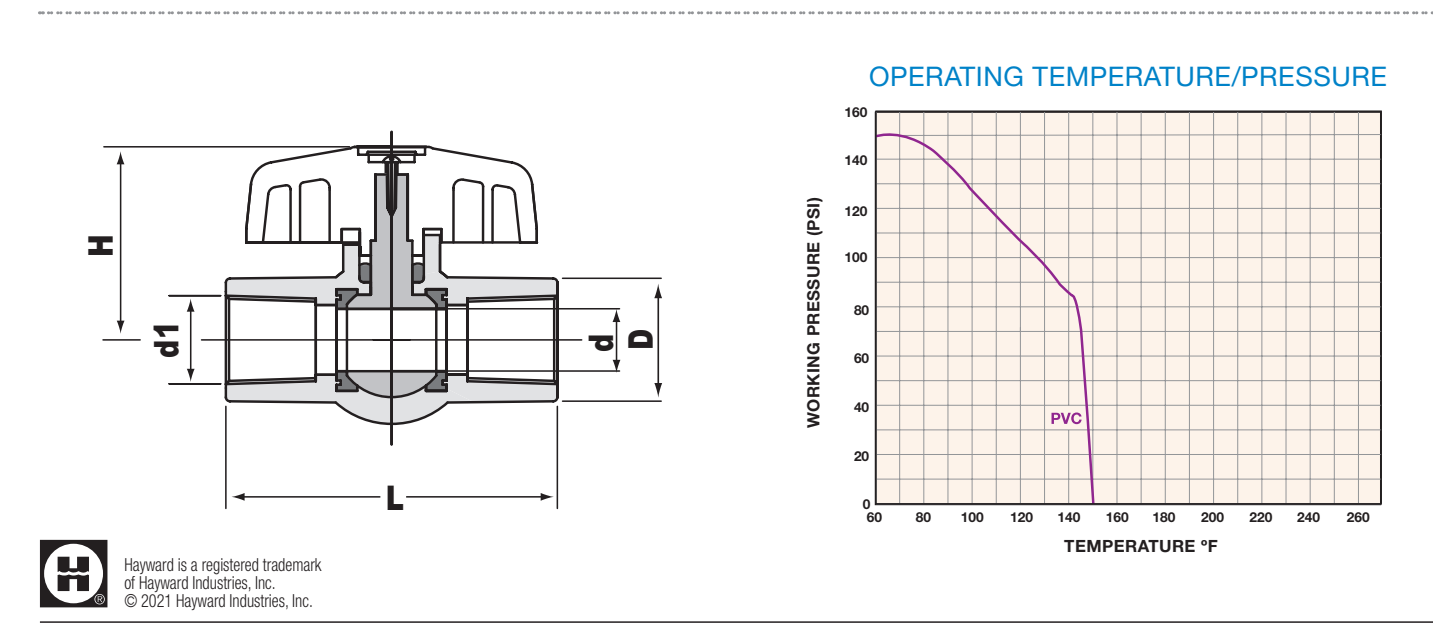
<style>
.page{position:relative;width:1433px;height:624px;background:#fff}
.page>*{position:absolute;margin:0;border:0;box-sizing:border-box;transform-origin:0 0}
.t1{font:900 33.9px/39.6px "Arial";color:#231f20;scale:.8 1}
.t2{font:27px "Helvetica Neue LT Std";letter-spacing:.02em;color:#0082c8}
.t3{font:300 condensed 18px/18px "Helvetica Neue LT Std";color:#231f20;scale:.9 1}
.t4{font:700 16.8px "Helvetica Neue LT Std";letter-spacing:.025em;color:#231f20}
.t5{font:700 13.8px "Helvetica Neue LT Std";color:#231f20}
</style>
<div class="page">
<svg style="left:40px;top:540px;width:67px;height:67px"></svg>
<hr style="left:40px;top:621px;width:1392px;height:2px;background:#231f20">
<svg style="left:224px;top:279px;width:337px;height:168px"></svg>
<svg style="left:244px;top:130px;width:205px;height:317px"></svg>
<svg style="left:332px;top:424px;width:207px;height:7px"></svg>
<svg style="left:226px;top:144px;width:331px;height:280px"></svg>
<hr style="left:440px;top:241px;width:97px;height:3px;background:#231f20">
<hr style="left:242px;top:496px;width:138px;height:1px;background:#231f20">
<svg style="left:232px;top:493px;width:12px;height:8px"></svg>
<hr style="left:406px;top:496px;width:137px;height:1px;background:#231f20">
<svg style="left:540px;top:493px;width:14px;height:8px"></svg>
<hr style="left:120px;top:161px;width:1px;height:162px;background:#231f20">
<svg style="left:117px;top:320px;width:7px;height:14px"></svg>
<svg style="left:117px;top:151px;width:7px;height:13px"></svg>
<hr style="left:657px;top:291px;width:2px;height:93px;background:#231f20">
<svg style="left:654px;top:383px;width:8px;height:14px"></svg>
<svg style="left:654px;top:284px;width:8px;height:14px"></svg>
<hr style="left:190px;top:309px;width:1px;height:61px;background:#231f20">
<svg style="left:187px;top:369px;width:8px;height:13px"></svg>
<svg style="left:187px;top:299px;width:7px;height:13px"></svg>
<hr style="left:615px;top:316px;width:2px;height:45px;background:#231f20">
<svg style="left:612px;top:360px;width:8px;height:13px"></svg>
<svg style="left:612px;top:309px;width:8px;height:13px"></svg>
<hr style="left:201px;top:339px;width:209px;height:2px;background:#231f20">
<hr style="left:373px;top:339px;width:208px;height:2px;background:#231f20">
<hr style="left:104px;top:146px;width:245px;height:2px;background:#231f20">
<hr style="left:103px;top:339px;width:37px;height:2px;background:#231f20">
<hr style="left:169px;top:295px;width:52px;height:1px;background:#231f20">
<hr style="left:169px;top:383px;width:52px;height:1px;background:#231f20">
<hr style="left:225px;top:406px;width:2px;height:102px;background:#231f20">
<hr style="left:556px;top:406px;width:2px;height:102px;background:#231f20">
<hr style="left:562px;top:277px;width:99px;height:2px;background:#231f20">
<hr style="left:562px;top:400px;width:99px;height:2px;background:#231f20">
<hr style="left:441px;top:308px;width:178px;height:1px;background:#231f20">
<hr style="left:441px;top:370px;width:178px;height:2px;background:#231f20">
<svg style="left:39px;top:11px;width:1394px;height:3px"></svg>
<svg style="left:877px;top:111px;width:505px;height:393px;background:#f1e8e0"></svg>
<svg style="left:874px;top:128px;width:221px;height:377px;background:#f0e5df"></svg>
<svg style="left:1051px;top:412px;width:30px;height:12px"></svg>
<h1 class="t1" style="left:80px;top:257px;width:30px;rotate:-90deg">H</h1>
<h1 class="t1" style="left:145px;top:357px;width:47px;rotate:-90deg">d1</h1>
<p class="t3" style="left:124px;top:556px;width:220px">Hayward is a registered trademark of Hayward Industries, Inc.<br>© 2021 Hayward Industries, Inc.</p>
<h1 class="t1" style="left:386px;top:476px;width:24px">L</h1>
<h1 class="t1" style="left:580px;top:352px;width:31px;rotate:-90deg">d<br>D</h1>
<p class="t4" style="left:803px;top:428px;width:232px;rotate:-90deg">WORKING PRESSURE (PSI)</p>
<h2 class="t2" style="left:869px;top:61px;width:519px">OPERATING TEMPERATURE/PRESSURE</h2>
<p class="t5" style="left:844px;top:103px;width:24px">160</p>
<p class="t5" style="left:844px;top:152px;width:24px">140</p>
<p class="t5" style="left:844px;top:202px;width:24px">120</p>
<p class="t5" style="left:844px;top:249px;width:24px">100</p>
<p class="t5" style="left:854px;top:301px;width:17px">80</p>
<p class="t5" style="left:854px;top:349px;width:17px">60</p>
<p class="t5" style="left:854px;top:398px;width:17px">40</p>
<p class="t5" style="left:854px;top:448px;width:17px">20</p>
<p class="t5" style="left:862px;top:495px;width:9px">0</p>
<p class="t5" style="left:866px;top:508px;width:17px">60</p>
<p class="t5" style="left:915px;top:508px;width:17px">80</p>
<p class="t5" style="left:960px;top:508px;width:24px">100</p>
<p class="t5" style="left:1010px;top:508px;width:24px">120</p>
<p class="t5" style="left:1057px;top:508px;width:24px">140</p>
<p class="t5" style="left:1105px;top:508px;width:24px">160</p>
<p class="t5" style="left:1152px;top:508px;width:24px">180</p>
<p class="t5" style="left:1201px;top:508px;width:24px">200</p>
<p class="t5" style="left:1249px;top:508px;width:24px">220</p>
<p class="t5" style="left:1297px;top:508px;width:24px">240</p>
<p class="t5" style="left:1346px;top:508px;width:24px">260</p>
<p class="t4" style="left:1064px;top:535px;width:155px">TEMPERATURE ºF</p>
</div>
